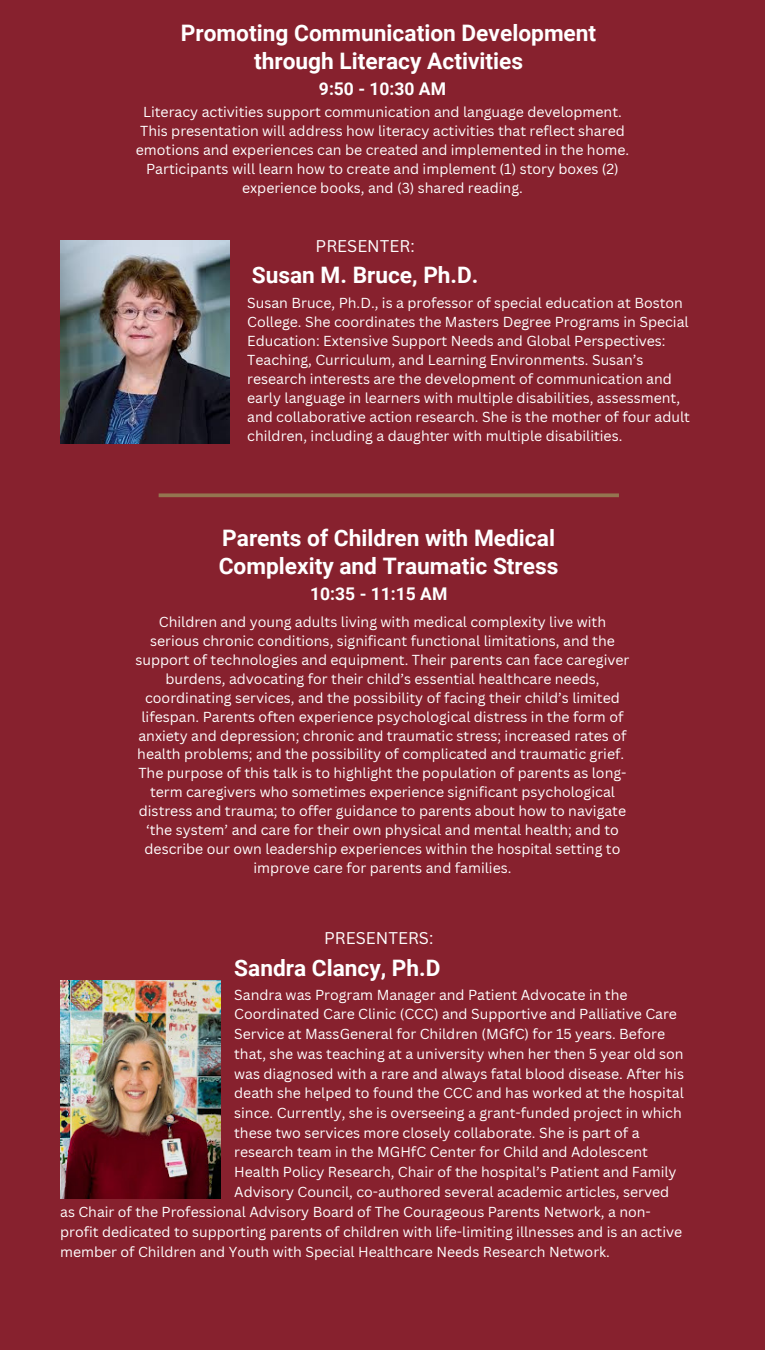
<style>
.page{position:relative;width:765px;height:1350px;background:#87212e}
.page>*{position:absolute;margin:0;border:0;box-sizing:border-box;transform-origin:0 0}
.t1{font:700 22.75px/28.1px "Roboto";color:#fff;text-align:center}
.t2{font:700 22.62px "Roboto";color:#fff}
.t3{font:700 17.5px "Roboto";color:#fff}
.t4{font:16.5px "Canva Sans";color:#fff}
.t5{font:14.12px/19px "Canva Sans";color:#fff}
</style>
<div class="page">
<img style="left:60px;top:241px;width:170px;height:202px">
<img style="left:60px;top:980px;width:160px;height:219px">
<svg style="left:159px;top:493px;width:460px;height:4px;background:#926b4b"></svg>
<h1 class="t1" style="left:181px;top:20px;width:417px">Promoting Communication Development through Literacy Activities</h1>
<p class="t3" style="left:319px;top:79px;width:129px">9:50 - 10:30 AM</p>
<p class="t5" style="left:136px;top:102px;width:495px;text-align:center">Literacy activities support communication and language development.<br>This presentation will address how literacy activities that reflect shared emotions and experiences can be created and implemented in the home.<br>Participants will learn how to create and implement (1) story boxes (2) experience books, and (3) shared reading.</p>
<p class="t4" style="left:316px;top:235px;width:101px">PRESENTER:</p>
<h2 class="t2" style="left:252px;top:262px;width:228px">Susan M. Bruce, Ph.D.</h2>
<p class="t5" style="left:247px;top:293px;width:444px">Susan Bruce, Ph.D., is a professor of special education at Boston College. She coordinates the Masters Degree Programs in Special Education: Extensive Support Needs and Global Perspectives:<br>Teaching, Curriculum, and Learning Environments. Susan’s research interests are the development of communication and early language in learners with multiple disabilities, assessment, and collaborative action research. She is the mother of four adult children, including a daughter with multiple disabilities.</p>
<h1 class="t1" style="left:219px;top:525px;width:341px;text-align:left">Parents of Children with Medical<br>Complexity and Traumatic Stress</h1>
<p class="t3" style="left:310px;top:584px;width:139px">10:35 - 11:15 AM</p>
<p class="t5" style="left:136px;top:612px;width:495px;text-align:center">Children and young adults living with medical complexity live with serious chronic conditions, significant functional limitations, and the support of technologies and equipment. Their parents can face caregiver burdens, advocating for their child’s essential healthcare needs, coordinating services, and the possibility of facing their child’s limited lifespan. Parents often experience psychological distress in the form of anxiety and depression; chronic and traumatic stress; increased rates of health problems; and the possibility of complicated and traumatic grief.<br>The purpose of this talk is to highlight the population of parents as long&shy;term caregivers who sometimes experience significant psychological distress and trauma; to offer guidance to parents about how to navigate ‘the system’ and care for their own physical and mental health; and to describe our own leadership experiences within the hospital setting to improve care for parents and families.</p>
<p class="t4" style="left:324px;top:927px;width:111px">PRESENTERS:</p>
<h2 class="t2" style="left:234px;top:955px;width:208px">Sandra Clancy, Ph.D</h2>
<p class="t5" style="left:234px;top:984px;width:451px;line-height:19.8px">Sandra was Program Manager and Patient Advocate in the Coordinated Care Clinic (CCC) and Supportive and Palliative Care Service at MassGeneral for Children (MGfC) for 15 years. Before that, she was teaching at a university when her then 5 year old son was diagnosed with a rare and always fatal blood disease. After his death she helped to found the CCC and has worked at the hospital since. Currently, she is overseeing a grant-funded project in which these two services more closely collaborate. She is part of a research team in the MGHfC Center for Child and Adolescent Health Policy Research, Chair of the hospital’s Patient and Family Advisory Council, co-authored several academic articles, served</p>
<p class="t5" style="left:60px;top:1202px;width:624px;line-height:19.8px">as Chair of the Professional Advisory Board of The Courageous Parents Network, a non&shy;profit dedicated to supporting parents of children with life-limiting illnesses and is an active member of Children and Youth with Special Healthcare Needs Research Network.</p>
</div>
